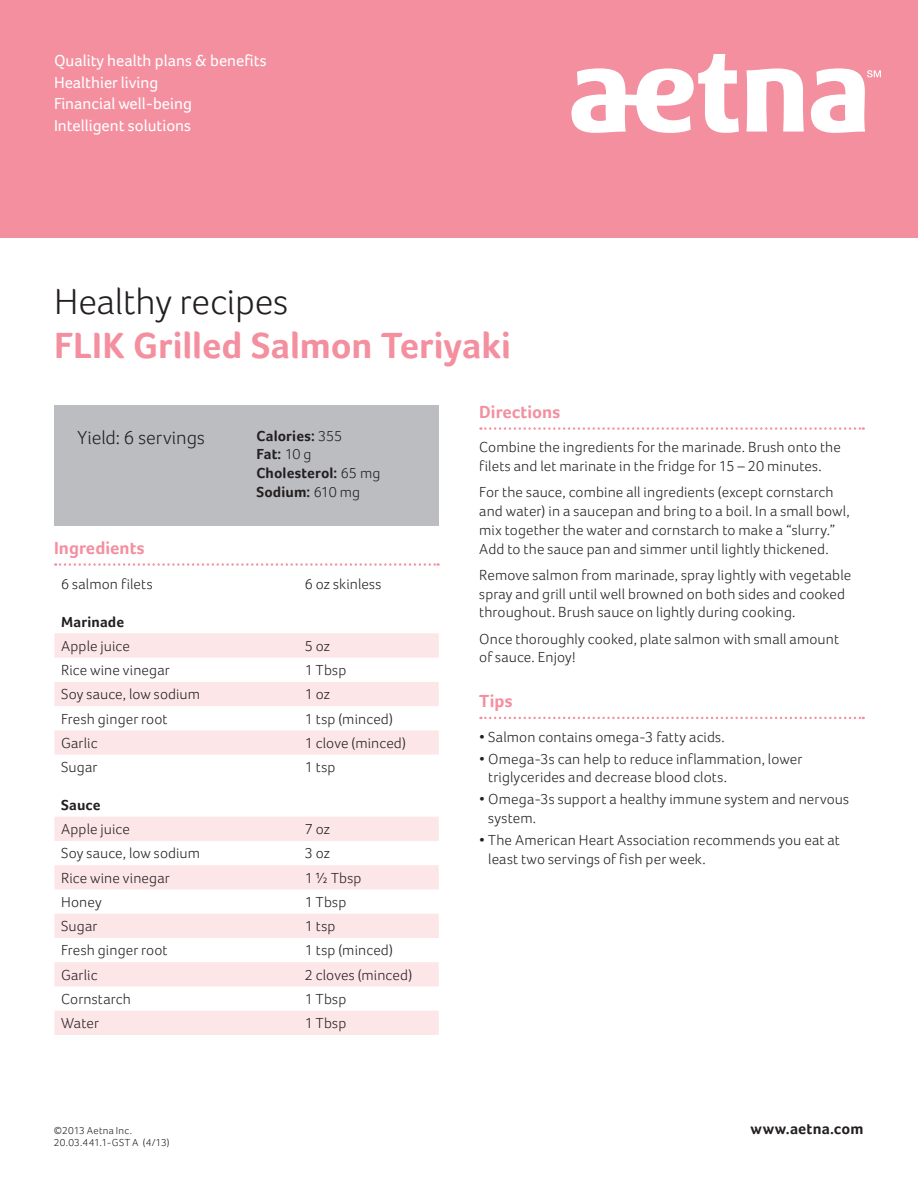
<style>
.page{position:relative;width:918px;height:1188px;background:#fff}
.page>*{position:absolute;margin:0;border:0;box-sizing:border-box;transform-origin:0 0}
.Program_Name_2{font:700 37.5px "Foco";color:#f48f9f}
.Headline_Light_2{font:300 37.5px "Foco";letter-spacing:-.005em;color:#231f20}
.Subhead{font:300 19.5px "Foco";color:#231f20}
.Color_Header{font:700 18px "Foco";letter-spacing:.005em;color:#f48f9f}
.Organizing_Principle{font:16.5px "Foco";color:#fff}
.www_aetna_com___Back{font:700 15.75px "Foco";letter-spacing:.01em;color:#231f20}
.Body{font:300 15px/18.8px "Foco";letter-spacing:.01em;color:#231f20}
.Ingredient{font:300 15px "Foco";letter-spacing:.01em;color:#231f20}
.Bullet_List{font:300 15px/18.8px "Foco";letter-spacing:.01em;color:#231f20}
.Subhead-2{font:700 15px/18.8px "Foco";letter-spacing:.01em;color:#231f20}
.Ingredient_Subhead{font:700 15px "Foco";letter-spacing:.01em;color:#231f20}
.Copyright_Part_Numbe{font:300 10.5px "Foco";letter-spacing:.025em;color:#231f20}
.s1{font-weight:300}
</style>
<div class="page">
<div style="left:0;top:0;width:918px;height:238px;background:#f48f9f"></div>
<svg style="left:572px;top:54px;width:309px;height:79px"></svg>
<svg style="left:55px;top:563px;width:384px;height:3px"></svg>
<svg style="left:480px;top:427px;width:384px;height:3px"></svg>
<svg style="left:480px;top:717px;width:384px;height:2px"></svg>
<div style="left:54px;top:405px;width:385px;height:121px;background:#bcbdc0"></div>
<svg style="left:54px;top:633px;width:385px;height:402px"></svg>
<p class="Organizing_Principle" style="left:54px;top:51px;width:214px">Quality health plans &amp; benefits</p>
<p class="Organizing_Principle" style="left:54px;top:72px;width:106px">Healthier living</p>
<p class="Organizing_Principle" style="left:54px;top:94px;width:139px">Financial well-being</p>
<p class="Organizing_Principle" style="left:54px;top:116px;width:139px">Intelligent solutions</p>
<p class="Headline_Light_2" style="left:54px;top:280px;width:236px">Healthy recipes</p>
<p class="Program_Name_2" style="left:54px;top:323px;width:459px">FLIK Grilled Salmon Teriyaki</p>
<p class="Subhead" style="left:77px;top:426px;width:129px">Yield: 6 servings</p>
<p class="Subhead-2" style="left:256px;top:426px;width:126px">Calories: <span class="s1">355<br></span>Fat: <span class="s1">10 g<br></span>Cholesterol: <span class="s1">65 mg<br></span>Sodium: <span class="s1">610 mg</span></p>
<p class="Color_Header" style="left:54px;top:537px;width:92px">Ingredients</p>
<p class="Ingredient" style="left:61px;top:575px;width:93px">6 salmon filets</p>
<p class="Ingredient" style="left:305px;top:575px;width:78px">6 oz skinless</p>
<p class="Ingredient_Subhead" style="left:61px;top:613px;width:65px">Marinade</p>
<p class="Ingredient" style="left:61px;top:637px;width:70px">Apple juice</p>
<p class="Ingredient" style="left:305px;top:637px;width:27px">5 oz</p>
<p class="Ingredient" style="left:61px;top:661px;width:110px">Rice wine vinegar</p>
<p class="Ingredient" style="left:305px;top:661px;width:43px">1 Tbsp</p>
<p class="Ingredient" style="left:61px;top:686px;width:141px">Soy sauce, low sodium</p>
<p class="Ingredient" style="left:305px;top:686px;width:27px">1 oz</p>
<p class="Ingredient" style="left:61px;top:710px;width:108px">Fresh ginger root</p>
<p class="Ingredient" style="left:305px;top:710px;width:90px">1 tsp (minced)</p>
<p class="Ingredient" style="left:61px;top:734px;width:38px">Garlic</p>
<p class="Ingredient" style="left:305px;top:734px;width:103px">1 clove (minced)</p>
<p class="Ingredient" style="left:61px;top:758px;width:38px">Sugar</p>
<p class="Ingredient" style="left:305px;top:758px;width:32px">1 tsp</p>
<p class="Ingredient_Subhead" style="left:61px;top:796px;width:41px">Sauce</p>
<p class="Ingredient" style="left:61px;top:820px;width:70px">Apple juice</p>
<p class="Ingredient" style="left:305px;top:820px;width:27px">7 oz</p>
<p class="Ingredient" style="left:61px;top:845px;width:141px">Soy sauce, low sodium</p>
<p class="Ingredient" style="left:305px;top:845px;width:27px">3 oz</p>
<p class="Ingredient" style="left:61px;top:869px;width:110px">Rice wine vinegar</p>
<p class="Ingredient" style="left:305px;top:869px;width:58px">1 ½ Tbsp</p>
<p class="Ingredient" style="left:61px;top:893px;width:42px">Honey</p>
<p class="Ingredient" style="left:305px;top:893px;width:43px">1 Tbsp</p>
<p class="Ingredient" style="left:61px;top:917px;width:38px">Sugar</p>
<p class="Ingredient" style="left:305px;top:917px;width:32px">1 tsp</p>
<p class="Ingredient" style="left:61px;top:942px;width:108px">Fresh ginger root</p>
<p class="Ingredient" style="left:305px;top:942px;width:90px">1 tsp (minced)</p>
<p class="Ingredient" style="left:61px;top:966px;width:38px">Garlic</p>
<p class="Ingredient" style="left:305px;top:966px;width:109px">2 cloves (minced)</p>
<p class="Ingredient" style="left:61px;top:990px;width:71px">Cornstarch</p>
<p class="Ingredient" style="left:305px;top:990px;width:43px">1 Tbsp</p>
<p class="Ingredient" style="left:61px;top:1015px;width:39px">Water</p>
<p class="Ingredient" style="left:305px;top:1015px;width:43px">1 Tbsp</p>
<p class="Copyright_Part_Numbe" style="left:54px;top:1124px;width:80px">©2013 Aetna Inc.</p>
<p class="Copyright_Part_Numbe" style="left:54px;top:1136px;width:117px">20.03.441.1-GST A (4/13)</p>
<p class="Color_Header" style="left:479px;top:401px;width:83px">Directions</p>
<p class="Body" style="left:479px;top:438px;width:363px">Combine the ingredients for the marinade. Brush onto the filets and let marinate in the fridge for 15 – 20 minutes.</p>
<p class="Body" style="left:479px;top:483px;width:372px">For the sauce, combine all ingredients (except cornstarch and water) in a saucepan and bring to a boil. In a small bowl, mix together the water and cornstarch to make a “slurry.” Add to the sauce pan and simmer until lightly thickened.</p>
<p class="Body" style="left:479px;top:565px;width:374px">Remove salmon from marinade, spray lightly with vegetable spray and grill until well browned on both sides and cooked throughout. Brush sauce on lightly during cooking.</p>
<p class="Body" style="left:479px;top:629px;width:361px">Once thoroughly cooked, plate salmon with small amount of sauce. Enjoy!</p>
<p class="Color_Header" style="left:479px;top:691px;width:35px">Tips</p>
<p class="Bullet_List" style="left:479px;top:727px;width:247px">• Salmon contains omega-3 fatty acids.</p>
<p class="Bullet_List" style="left:488px;top:749px;width:316px;text-indent:-9px">• Omega-3s can help to reduce inflammation, lower triglycerides and decrease blood clots.</p>
<p class="Bullet_List" style="left:488px;top:790px;width:363px;text-indent:-9px">• Omega-3s support a healthy immune system and nervous system.</p>
<p class="Bullet_List" style="left:488px;top:831px;width:353px;text-indent:-9px">• The American Heart Association recommends you eat at least two servings of fish per week.</p>
<p class="www_aetna_com___Back" style="left:751px;top:1119px;width:114px">www.aetna.com</p>
</div>
